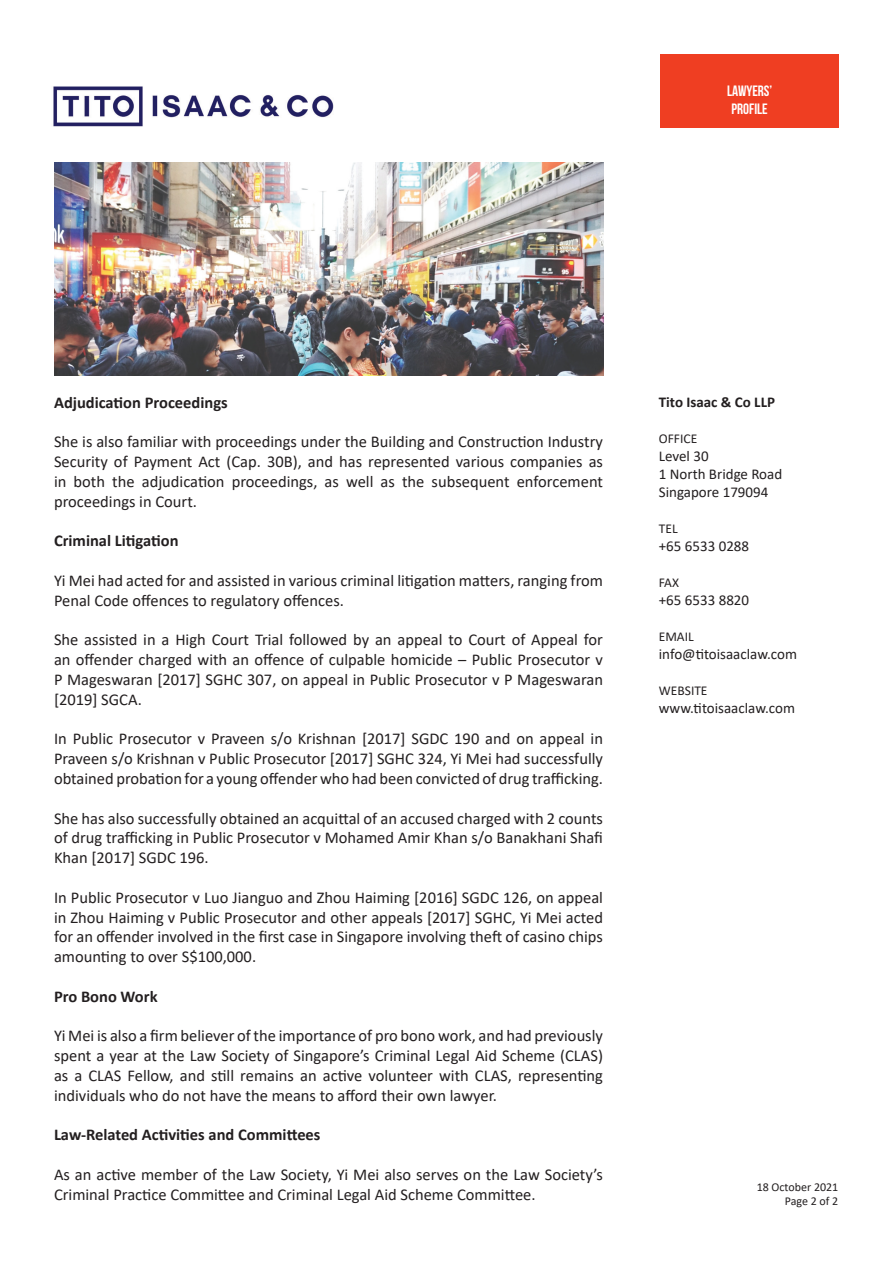
<style>
.page{position:relative;width:893px;height:1263px;background:#fff}
.page>*{position:absolute;margin:0;border:0;box-sizing:border-box;transform-origin:0 0}
.t1{font:16.5px/19.8px "Calibri";color:#231f20;text-align:justify}
.t2{font:700 16.5px "Calibri";color:#231f20}
.t3{font:15px/18px "Calibri";color:#231f20}
.t4{font:15px/18px "Bebas Neue";color:#fff;text-align:center}
.t5{font:700 15px "Calibri";color:#231f20}
.t6{font:13.5px "Calibri";color:#231f20}
.t7{font:12px/14.4px "Calibri";color:#231f20;text-align:right}
</style>
<div class="page">
<img style="left:53px;top:86px;width:281px;height:40px">
<div style="left:660px;top:54px;width:179px;height:73px;background:#ef3e22"></div>
<img style="left:54px;top:162px;width:549px;height:214px">
<p class="t4" style="left:727px;top:82px;width:47px">LAWYERS’<br>PROFILE</p>
<p class="t2" style="left:54px;top:390px;width:175px">Adjudication Proceedings</p>
<p class="t1" style="left:54px;top:431px;width:551px">She is also familiar with proceedings under the Building and Construction Industry Security of Payment Act (Cap. 30B), and has represented various companies as in both the adjudication proceedings, as well as the subsequent enforcement proceedings in Court.</p>
<p class="t2" style="left:54px;top:529px;width:126px">Criminal Litigation</p>
<p class="t1" style="left:54px;top:570px;width:550px">Yi Mei had acted for and assisted in various criminal litigation matters, ranging from<br>Penal Code offences to regulatory offences.</p>
<p class="t1" style="left:54px;top:629px;width:550px">She assisted in a High Court Trial followed by an appeal to Court of Appeal for an offender charged with an offence of culpable homicide – Public Prosecutor v P Mageswaran [2017] SGHC 307, on appeal in Public Prosecutor v P Mageswaran [2019] SGCA.</p>
<p class="t1" style="left:54px;top:728px;width:550px">In Public Prosecutor v Praveen s/o Krishnan [2017] SGDC 190 and on appeal in Praveen s/o Krishnan v Public Prosecutor [2017] SGHC 324, Yi Mei had successfully obtained probation for a young offender who had been convicted of drug trafficking.</p>
<p class="t1" style="left:54px;top:808px;width:550px">She has also successfully obtained an acquittal of an accused charged with 2 counts of drug trafficking in Public Prosecutor v Mohamed Amir Khan s/o Banakhani Shafi Khan [2017] SGDC 196.</p>
<p class="t1" style="left:54px;top:887px;width:550px">In Public Prosecutor v Luo Jianguo and Zhou Haiming [2016] SGDC 126, on appeal in Zhou Haiming v Public Prosecutor and other appeals [2017] SGHC, Yi Mei acted for an offender involved in the first case in Singapore involving theft of casino chips amounting to over S$100,000.</p>
<p class="t2" style="left:54px;top:984px;width:105px">Pro Bono Work</p>
<p class="t1" style="left:54px;top:1025px;width:550px">Yi Mei is also a firm believer of the importance of pro bono work, and had previously spent a year at the Law Society of Singapore’s Criminal Legal Aid Scheme (CLAS) as a CLAS Fellow, and still remains an active volunteer with CLAS, representing individuals who do not have the means to afford their own lawyer.</p>
<p class="t2" style="left:54px;top:1123px;width:268px">Law-Related Activities and Committees</p>
<p class="t1" style="left:54px;top:1164px;width:550px">As an active member of the Law Society, Yi Mei also serves on the Law Society’s<br>Criminal Practice Committee and Criminal Legal Aid Scheme Committee.</p>
<p class="t5" style="left:659px;top:392px;width:118px">Tito Isaac &amp; Co LLP</p>
<p class="t6" style="left:659px;top:429px;width:40px">OFFICE</p>
<p class="t3" style="left:659px;top:447px;width:125px">Level 30<br>1 North Bridge Road<br>Singapore 179094</p>
<p class="t6" style="left:659px;top:519px;width:20px">TEL</p>
<p class="t3" style="left:659px;top:537px;width:92px">+65 6533 0288</p>
<p class="t6" style="left:659px;top:573px;width:22px">FAX</p>
<p class="t3" style="left:659px;top:591px;width:92px">+65 6533 8820</p>
<p class="t6" style="left:659px;top:627px;width:37px">EMAIL</p>
<p class="t3" style="left:659px;top:645px;width:140px">info@titoisaaclaw.com</p>
<p class="t6" style="left:659px;top:681px;width:50px">WEBSITE</p>
<p class="t3" style="left:659px;top:699px;width:138px">www.titoisaaclaw.com</p>
<p class="t7" style="left:757px;top:1179px;width:83px">18 October 2021<br>Page 2 of 2</p>
</div>
